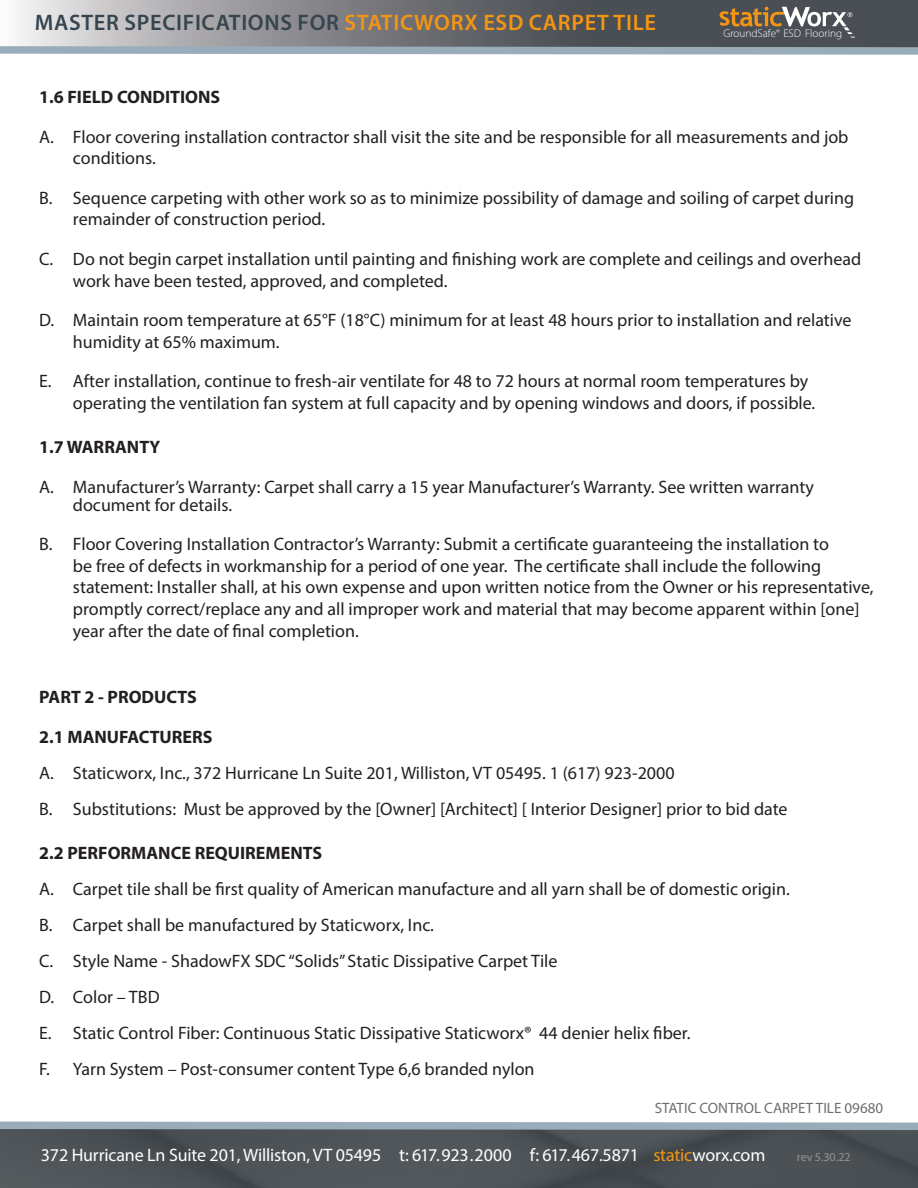
<style>
.page{position:relative;width:918px;height:1188px;background:#fff}
.page>*{position:absolute;margin:0;border:0;box-sizing:border-box;transform-origin:0 0}
.t1{font:600 22.5px "Myriad Pro";letter-spacing:.03em;color:#36454f}
.t2{font:18px/21.6px "Myriad Pro";color:#231f20}
.t3{font:700 18px "Myriad Pro";color:#231f20}
.t4{font:18px "Myriad Pro";letter-spacing:-.01em;color:#fff}
.t5{font:15px "Myriad Pro";color:#6c6d70}
.t6{font:12px "Myriad Pro";letter-spacing:-.005em;color:#939598}
.t7{font:300 11.25px "Myriad Pro";color:#fff}
.s1{color:#f49613}
</style>
<div class="page">
<img style="left:0;top:1134px;width:918px;height:54px">
<svg style="left:15px;top:0;width:903px;height:7px;background:#76797d"></svg>
<svg style="left:0;top:1121px;width:918px;height:13px;background:#86939c"></svg>
<svg style="left:0;top:7px;width:918px;height:48px;background:#84878b"></svg>
<p class="t1" style="left:35px;top:8px;width:623px">MASTER SPECIFICATIONS FOR <span class="s1">STATICWORX ESD CARPET TILE</span></p>
<p class="t7" style="left:723px;top:27px;width:120px">GroundSafe ESD Flooring</p>
<p class="t3" style="left:39px;top:85px;width:183px">1.6 FIELD CONDITIONS</p>
<p class="t2" style="left:73px;top:125px;width:777px;text-indent:-34px">A. Floor covering installation contractor shall visit the site and be responsible for all measurements and job conditions.</p>
<p class="t2" style="left:73px;top:187px;width:783px;text-indent:-34px">B. Sequence carpeting with other work so as to minimize possibility of damage and soiling of carpet during remainder of construction period.</p>
<p class="t2" style="left:73px;top:248px;width:790px;text-indent:-34px">C. Do not begin carpet installation until painting and finishing work are complete and ceilings and overhead work have been tested, approved, and completed.</p>
<p class="t2" style="left:73px;top:309px;width:780px;text-indent:-34px">D. Maintain room temperature at 65°F (18°C) minimum for at least 48 hours prior to installation and relative humidity at 65% maximum.</p>
<p class="t2" style="left:73px;top:370px;width:744px;text-indent:-34px">E. After installation, continue to fresh-air ventilate for 48 to 72 hours at normal room temperatures by operating the ventilation fan system at full capacity and by opening windows and doors, if possible.</p>
<p class="t3" style="left:39px;top:435px;width:123px">1.7 WARRANTY</p>
<p class="t2" style="left:73px;top:477px;width:743px;line-height:18px;text-indent:-34px">A. Manufacturer’s Warranty: Carpet shall carry a 15 year Manufacturer’s Warranty. See written warranty document for details.</p>
<p class="t2" style="left:73px;top:533px;width:802px;text-indent:-34px">B. Floor Covering Installation Contractor’s Warranty: Submit a certificate guaranteeing the installation to<br>be free of defects in workmanship for a period of one year. The certificate shall include the following statement: Installer shall, at his own expense and upon written notice from the Owner or his representative, promptly correct/replace any and all improper work and material that may become apparent within [one] year after the date of final completion.</p>
<p class="t3" style="left:39px;top:685px;width:159px">PART 2 - PRODUCTS</p>
<p class="t3" style="left:39px;top:725px;width:175px">2.1 MANUFACTURERS</p>
<p class="t2" style="left:39px;top:762px;width:637px">A. Staticworx, Inc., 372 Hurricane Ln Suite 201, Williston, VT 05495. 1 (617) 923-2000</p>
<p class="t2" style="left:39px;top:798px;width:750px">B. Substitutions: Must be approved by the [Owner] [Architect] [ Interior Designer] prior to bid date</p>
<p class="t3" style="left:39px;top:841px;width:285px">2.2 PERFORMANCE REQUIREMENTS</p>
<p class="t2" style="left:39px;top:878px;width:752px">A. Carpet tile shall be first quality of American manufacture and all yarn shall be of domestic origin.</p>
<p class="t2" style="left:39px;top:914px;width:396px">B. Carpet shall be manufactured by Staticworx, Inc.</p>
<p class="t2" style="left:39px;top:950px;width:520px">C. Style Name - ShadowFX SDC “Solids” Static Dissipative Carpet Tile</p>
<p class="t2" style="left:39px;top:986px;width:122px">D. Color – TBD</p>
<p class="t2" style="left:39px;top:1022px;width:653px">E. Static Control Fiber: Continuous Static Dissipative Staticworx® 44 denier helix fiber.</p>
<p class="t2" style="left:39px;top:1058px;width:497px">F. Yarn System – Post-consumer content Type 6,6 branded nylon</p>
<p class="t5" style="left:655px;top:1099px;width:230px">STATIC CONTROL CARPET TILE 09680</p>
<p class="t4" style="left:41px;top:1144px;width:726px">372 Hurricane Ln Suite 201, Williston, VT 05495 t: 617.923.2000 f: 617.467.5871 <span class="s1">static</span>worx.com</p>
<p class="t6" style="left:797px;top:1150px;width:55px">rev 5.30.22</p>
</div>
